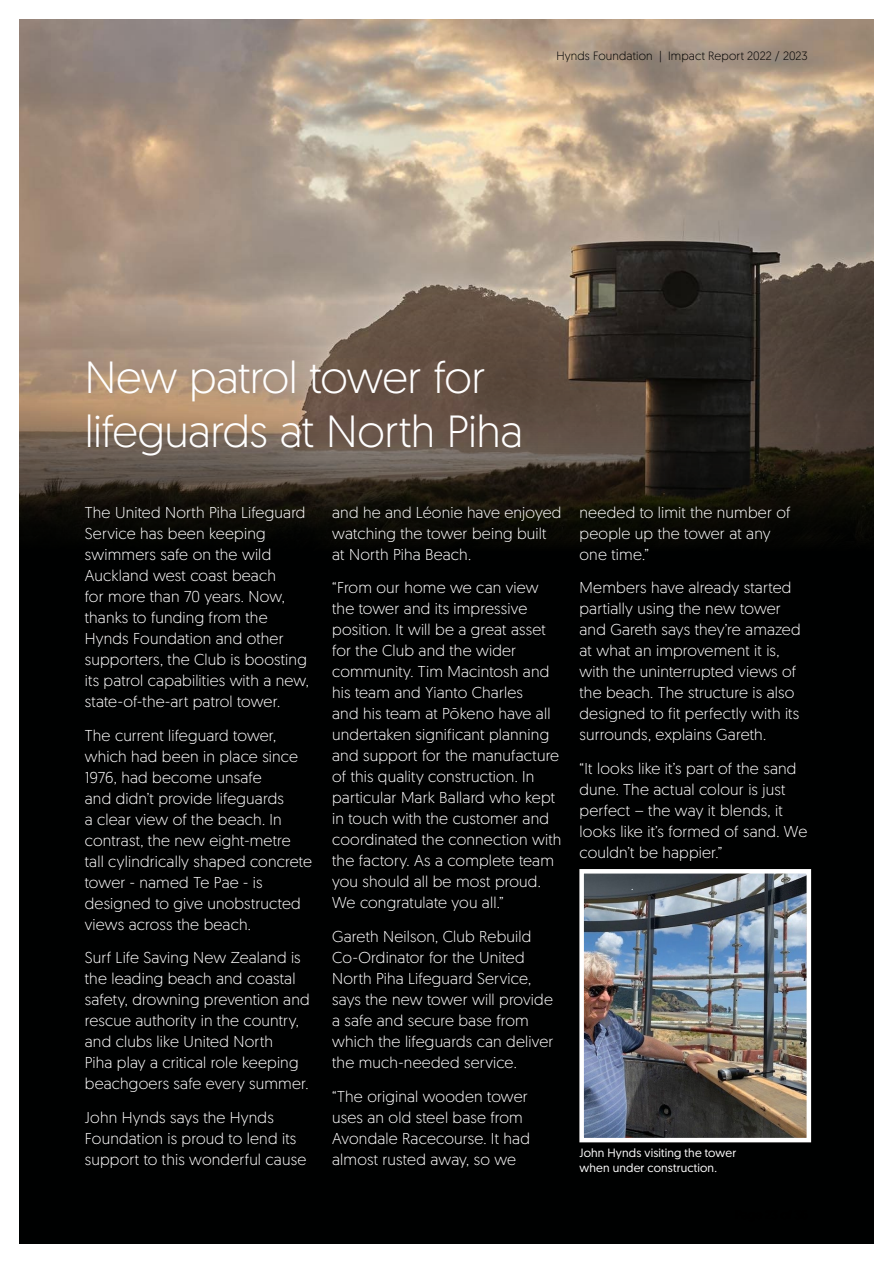
<style>
.page{position:relative;width:893px;height:1263px;background:#fff}
.page>*{position:absolute;margin:0;border:0;box-sizing:border-box;transform-origin:0 0}
.t1{font:300 45px/54px "Geomanist";letter-spacing:-.01em;color:#fff}
.t2{font:300 15.75px/21px "Geomanist";letter-spacing:.01em;color:#fff}
.t3{font:12px/14.4px "Geomanist";letter-spacing:.015em;color:#fff}
.t4{font:300 12px "Geomanist";letter-spacing:.015em;color:#000}
</style>
<div class="page">
<div style="left:19px;top:177px;width:855px;height:1067px;background:#000101"></div>
<img style="left:19px;top:19px;width:855px;height:522px">
<img style="left:584px;top:874px;width:222px;height:263px">
<div style="left:579px;top:869px;width:232px;height:273px;border:4px solid #fff"></div>
<p class="t4" style="left:556px;top:48px;width:253px">Hynds Foundation | Impact Report 2022 / 2023</p>
<h1 class="t1" style="left:85px;top:349px;width:440px">New patrol tower for lifeguards at North Piha</h1>
<p class="t2" style="left:85px;top:501px;width:225px">The United North Piha Lifeguard<br>Service has been keeping swimmers safe on the wild<br>Auckland west coast beach<br>for more than 70 years. Now, thanks to funding from the<br>Hynds Foundation and other supporters, the Club is boosting its patrol capabilities with a new, state-of-the-art patrol tower.</p>
<p class="t2" style="left:85px;top:724px;width:229px">The current lifeguard tower, which had been in place since<br>1976, had become unsafe<br>and didn’t provide lifeguards<br>a clear view of the beach. In contrast, the new eight-metre tall cylindrically shaped concrete tower - named Te Pae - is designed to give unobstructed views across the beach.</p>
<p class="t2" style="left:85px;top:947px;width:226px">Surf Life Saving New Zealand is the leading beach and coastal safety, drowning prevention and rescue authority in the country, and clubs like United North<br>Piha play a critical role keeping beachgoers safe every summer.</p>
<p class="t2" style="left:85px;top:1106px;width:223px">John Hynds says the Hynds<br>Foundation is proud to lend its support to this wonderful cause</p>
<p class="t2" style="left:332px;top:501px;width:231px">and he and Léonie have enjoyed watching the tower being built at North Piha Beach.</p>
<p class="t2" style="left:332px;top:577px;width:231px">“From our home we can view the tower and its impressive position. It will be a great asset for the Club and the wider community. Tim Macintosh and his team and Yianto Charles<br>and his team at Pōkeno have all undertaken significant planning and support for the manufacture of this quality construction. In particular Mark Ballard who kept in touch with the customer and coordinated the connection with the factory. As a complete team you should all be most proud.<br>We congratulate you all.”</p>
<p class="t2" style="left:332px;top:925px;width:223px">Gareth Neilson, Club Rebuild<br>Co-Ordinator for the United<br>North Piha Lifeguard Service, says the new tower will provide a safe and secure base from which the lifeguards can deliver the much-needed service.</p>
<p class="t2" style="left:332px;top:1085px;width:199px">“The original wooden tower uses an old steel base from<br>Avondale Racecourse. It had almost rusted away, so we</p>
<p class="t2" style="left:579px;top:501px;width:213px">needed to limit the number of people up the tower at any one time.”</p>
<p class="t2" style="left:579px;top:577px;width:223px">Members have already started partially using the new tower and Gareth says they’re amazed at what an improvement it is, with the uninterrupted views of the beach. The structure is also designed to fit perfectly with its surrounds, explains Gareth.</p>
<p class="t2" style="left:579px;top:757px;width:229px">“It looks like it’s part of the sand dune. The actual colour is just perfect – the way it blends, it looks like it’s formed of sand. We couldn’t be happier.”</p>
<p class="t3" style="left:579px;top:1145px;width:158px">John Hynds visiting the tower when under construction.</p>
</div>
